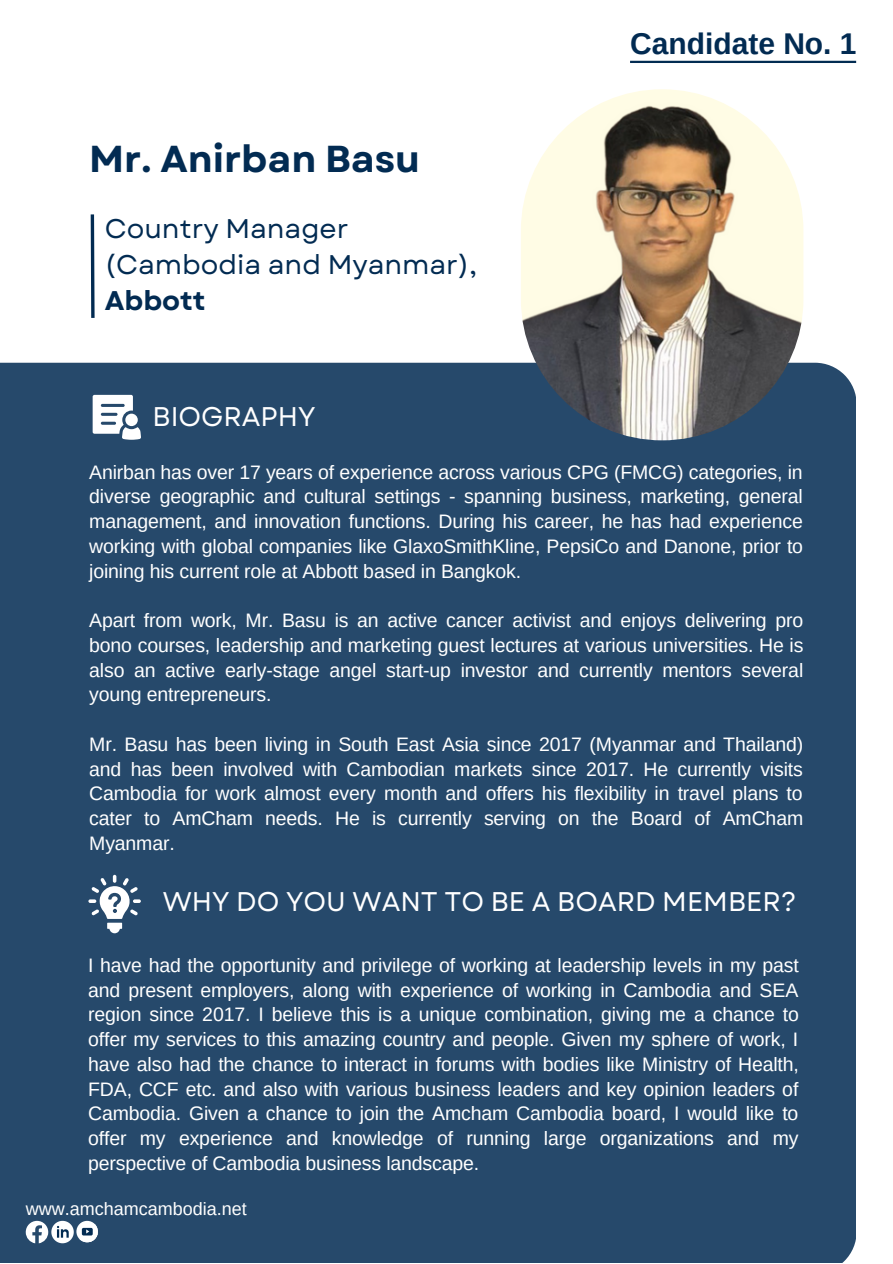
<style>
.page{position:relative;width:893px;height:1264px;background:#fff}
.page>*{position:absolute;margin:0;border:0;box-sizing:border-box;transform-origin:0 0}
.t1{font:700 37.5px "Garet";color:#022b52}
.t2{font:700 30px "Arimo";color:#022b52}
.t3{font:27px "Garet";color:#fff}
.t4{font:27px/36px "Garet";color:#022b52}
.t5{font:700 27px "Garet";color:#022b52}
.t6{font:19.5px/24.8px "Arimo";letter-spacing:-.01em;color:#fff;text-align:justify}
.t7{font:18px "Arimo";color:#fff}
</style>
<div class="page">
<div style="left:0;top:363px;width:855px;height:899px;background:#26496b"></div>
<svg style="left:26px;top:1220px;width:48px;height:23px"></svg>
<svg style="left:76px;top:1220px;width:22px;height:22px"></svg>
<svg style="left:80px;top:1223px;width:19px;height:20px"></svg>
<svg style="left:93px;top:395px;width:48px;height:45px"></svg>
<div style="left:125px;top:413px;width:13px;height:13px;background:#fff;border-radius:50%"></div>
<svg style="left:88px;top:874px;width:53px;height:59px"></svg>
<img style="left:521px;top:89px;width:282px;height:351px;border-radius:141px">
<svg style="left:90px;top:214px;width:5px;height:104px"></svg>
<hr style="left:630px;top:61px;width:226px;height:2px;background:#022c52">
<h1 class="t1" style="left:89px;top:132px;width:332px">Mr. Anirban Basu</h1>
<h3 class="t4" style="left:105px;top:211px;width:373px">Country Manager (Cambodia and Myanmar),</h3>
<h3 class="t5" style="left:105px;top:281px;width:102px">Abbott</h3>
<h3 class="t3" style="left:153px;top:397px;width:164px">BIOGRAPHY</h3>
<h2 class="t2" style="left:630px;top:26px;width:228px">Candidate No. 1</h2>
<p class="t6" style="left:89px;top:459px;width:715px">Anirban has over 17 years of experience across various CPG (FMCG) categories, in diverse geographic and cultural settings - spanning business, marketing, general management, and innovation functions. During his career, he has had experience working with global companies like GlaxoSmithKline, PepsiCo and Danone, prior to joining his current role at Abbott based in Bangkok.</p>
<p class="t6" style="left:89px;top:608px;width:715px">Apart from work, Mr. Basu is an active cancer activist and enjoys delivering pro bono courses, leadership and marketing guest lectures at various universities. He is also an active early-stage angel start-up investor and currently mentors several young entrepreneurs.</p>
<p class="t6" style="left:89px;top:731px;width:715px">Mr. Basu has been living in South East Asia since 2017 (Myanmar and Thailand) and has been involved with Cambodian markets since 2017. He currently visits Cambodia for work almost every month and offers his flexibility in travel plans to cater to AmCham needs. He is currently serving on the Board of AmCham Myanmar.</p>
<h3 class="t3" style="left:163px;top:882px;width:635px">WHY DO YOU WANT TO BE A BOARD MEMBER?</h3>
<p class="t6" style="left:88px;top:952px;width:712px">I have had the opportunity and privilege of working at leadership levels in my past and present employers, along with experience of working in Cambodia and SEA region since 2017. I believe this is a unique combination, giving me a chance to offer my services to this amazing country and people. Given my sphere of work, I have also had the chance to interact in forums with bodies like Ministry of Health, FDA, CCF etc. and also with various business leaders and key opinion leaders of Cambodia. Given a chance to join the Amcham Cambodia board, I would like to offer my experience and knowledge of running large organizations and my perspective of Cambodia business landscape.</p>
<p class="t7" style="left:26px;top:1198px;width:222px">www.amchamcambodia.net</p>
</div>
